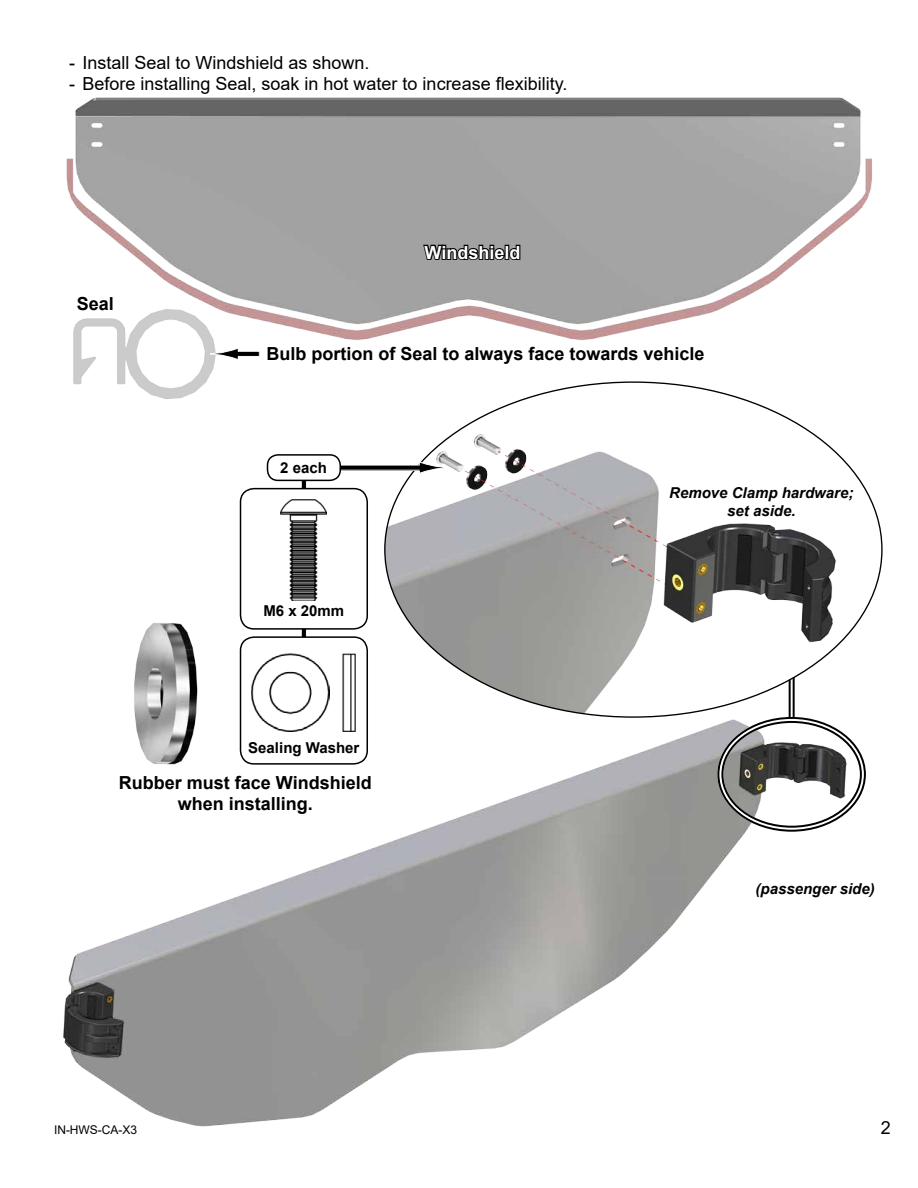
<style>
.page{position:relative;width:918px;height:1188px;background:#fff}
.page>*{position:absolute;margin:0;border:0;box-sizing:border-box;transform-origin:0 0}
.t1{font:18px "Arial";color:#000}
.t2{font:700 18px/21.6px "Arial";color:#000;text-align:center}
.t3{font:700 18px "Arial";color:#fff}
.t4{font:italic 700 15px/18px "Arial";color:#000;text-align:center}
.t5{font:700 15px "Arial";color:#000}
.t6{font:12px "Arial";color:#000}
</style>
<div class="page">
<img style="left:66px;top:97px;width:806px;height:244px">
<img style="left:63px;top:715px;width:786px;height:412px">
<img style="left:69px;top:305px;width:149px;height:94px">
<svg style="left:75px;top:292px;width:37px;height:22px"></svg>
<div style="left:238px;top:351px;width:21px;height:5px;background:#000"></div>
<div style="left:238px;top:351px;width:22px;height:6px;border:1px solid #fff"></div>
<svg style="left:210px;top:347px;width:29px;height:14px"></svg>
<svg style="left:422px;top:240px;width:100px;height:25px;background:#595959"></svg>
<svg style="left:754px;top:870px;width:95px;height:30px"></svg>
<div style="left:301px;top:468px;width:5px;height:208px;background:#000"></div>
<div style="left:301px;top:468px;width:6px;height:209px;border:1px solid #fff"></div>
<div style="left:241px;top:637px;width:126px;height:127px;background:#fff;border-radius:14px"></div>
<div style="left:240px;top:636px;width:128px;height:129px;border:2px solid #000;border-radius:14px"></div>
<img style="left:342px;top:653px;width:14px;height:79px">
<img style="left:252px;top:654px;width:78px;height:77px">
<div style="left:241px;top:489px;width:126px;height:140px;background:#fff;border-radius:14px"></div>
<div style="left:240px;top:488px;width:128px;height:142px;border:2px solid #000;border-radius:14px"></div>
<svg style="left:291px;top:600px;width:25px;height:1px"></svg>
<img style="left:281px;top:500px;width:46px;height:100px">
<img style="left:385px;top:383px;width:496px;height:334px">
<div style="left:717px;top:717px;width:149px;height:115px;border:6px solid #fff;border-radius:50%"></div>
<div style="left:721px;top:721px;width:141px;height:107px;border:2px solid #000101;border-radius:50%"></div>
<div style="left:294px;top:465px;width:126px;height:5px;background:#000"></div>
<svg style="left:419px;top:461px;width:29px;height:13px"></svg>
<div style="left:268px;top:455px;width:72px;height:25px;background:#fff;border-radius:10px"></div>
<div style="left:267px;top:454px;width:74px;height:27px;border:2px solid #000;border-radius:10px"></div>
<img style="left:129px;top:623px;width:72px;height:146px">
<svg style="left:118px;top:770px;width:255px;height:47px"></svg>
<svg style="left:667px;top:484px;width:189px;height:35px"></svg>
<p class="t1" style="left:69px;top:50px;width:302px">- Install Seal to Windshield as shown.</p>
<p class="t1" style="left:69px;top:71px;width:500px">- Before installing Seal, soak in hot water to increase flexibility.</p>
<p class="t2" style="left:77px;top:294px;width:39px">Seal</p>
<p class="t3" style="left:425px;top:240px;width:97px">Windshield</p>
<p class="t2" style="left:266px;top:344px;width:440px">Bulb portion of Seal to always face towards vehicle</p>
<p class="t5" style="left:280px;top:457px;width:48px">2 each</p>
<p class="t5" style="left:263px;top:600px;width:82px">M6 x 20mm</p>
<p class="t5" style="left:248px;top:737px;width:113px">Sealing Washer</p>
<p class="t4" style="left:669px;top:484px;width:186px">Remove Clamp hardware; set aside.</p>
<p class="t2" style="left:119px;top:772px;width:254px">Rubber must face Windshield when installing.</p>
<p class="t4" style="left:756px;top:880px;width:121px">(passenger side)</p>
<p class="t6" style="left:54px;top:1122px;width:85px">IN-HWS-CA-X3</p>
<p class="t1" style="left:881px;top:1115px;width:12px">2</p>
</div>
